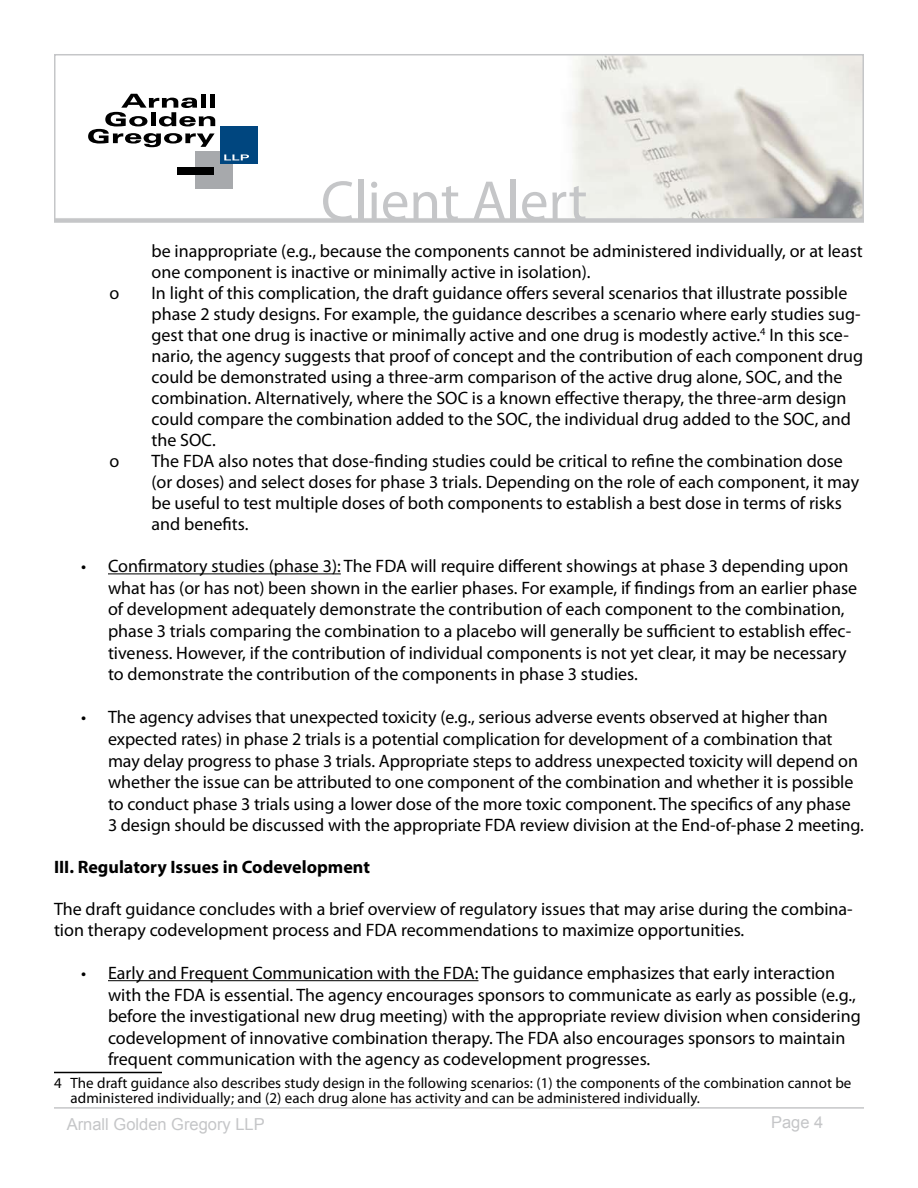
<style>
.page{position:relative;width:918px;height:1188px;background:#fff}
.page>*{position:absolute;margin:0;border:0;box-sizing:border-box;transform-origin:0 0}
.t1{font:57px "Myriad Pro";color:#c5c6c8}
.t2{font:18px/21.6px "Myriad Pro";color:#000}
.t3{font:700 18px "Myriad Pro";color:#000}
.t4{font:16.5px "Arial";color:#c5c6c8}
.t5{font:15px/15px "Myriad Pro";letter-spacing:.005em;color:#000}
</style>
<div class="page">
<hr style="left:54px;top:1107px;width:810px;height:2px;background:#c5c6c8">
<div style="left:54px;top:218px;width:810px;height:5px;background:#d3d4d5"></div>
<svg style="left:54px;top:54px;width:810px;height:168px"></svg>
<hr style="left:108px;top:573px;width:233px;height:1px;background:#000">
<hr style="left:108px;top:980px;width:370px;height:1px;background:#000">
<hr style="left:54px;top:1072px;width:108px;height:1px;background:#000">
<h1 class="t1" style="left:321px;top:166px;width:268px">Client Alert</h1>
<p class="t2" style="left:152px;top:240px;width:713px;line-height:21px">be inappropriate (e.g., because the components cannot be administered individually, or at least one component is inactive or minimally active in isolation).</p>
<p class="t2" style="left:110px;top:281px;width:11px">o</p>
<p class="t2" style="left:152px;top:282px;width:713px;line-height:21px">In light of this complication, the draft guidance offers several scenarios that illustrate possible phase 2 study designs. For example, the guidance describes a scenario where early studies sug&shy;gest that one drug is inactive or minimally active and one drug is modestly active.<sup>4</sup> In this sce&shy;nario, the agency suggests that proof of concept and the contribution of each component drug could be demonstrated using a three-arm comparison of the active drug alone, SOC, and the combination. Alternatively, where the SOC is a known effective therapy, the three-arm design could compare the combination added to the SOC, the individual drug added to the SOC, and the SOC.</p>
<p class="t2" style="left:110px;top:449px;width:11px">o</p>
<p class="t2" style="left:152px;top:450px;width:709px;line-height:21px">The FDA also notes that dose-finding studies could be critical to refine the combination dose (or doses) and select doses for phase 3 trials. Depending on the role of each component, it may be useful to test multiple doses of both components to establish a best dose in terms of risks and benefits.</p>
<p class="t2" style="left:108px;top:555px;width:751px;text-indent:-27px">• Confirmatory studies (phase 3): The FDA will require different showings at phase 3 depending upon what has (or has not) been shown in the earlier phases. For example, if findings from an earlier phase of development adequately demonstrate the contribution of each component to the combination, phase 3 trials comparing the combination to a placebo will generally be sufficient to establish effec&shy;tiveness. However, if the contribution of individual components is not yet clear, it may be necessary to demonstrate the contribution of the components in phase 3 studies.</p>
<p class="t2" style="left:108px;top:706px;width:757px;text-indent:-27px">• The agency advises that unexpected toxicity (e.g., serious adverse events observed at higher than expected rates) in phase 2 trials is a potential complication for development of a combination that may delay progress to phase 3 trials. Appropriate steps to address unexpected toxicity will depend on whether the issue can be attributed to one component of the combination and whether it is possible to conduct phase 3 trials using a lower dose of the more toxic component. The specifics of any phase 3 design should be discussed with the appropriate FDA review division at the End-of-phase 2 meeting.</p>
<p class="t3" style="left:54px;top:855px;width:317px">III. Regulatory Issues in Codevelopment</p>
<p class="t2" style="left:54px;top:898px;width:800px;line-height:21px">The draft guidance concludes with a brief overview of regulatory issues that may arise during the combina&shy;tion therapy codevelopment process and FDA recommendations to maximize opportunities.</p>
<p class="t2" style="left:108px;top:962px;width:754px;text-indent:-27px">• Early and Frequent Communication with the FDA: The guidance emphasizes that early interaction with the FDA is essential. The agency encourages sponsors to communicate as early as possible (e.g., before the investigational new drug meeting) with the appropriate review division when considering codevelopment of innovative combination therapy. The FDA also encourages sponsors to maintain frequent communication with the agency as codevelopment progresses.</p>
<p class="t5" style="left:70px;top:1075px;width:782px;text-indent:-16px">4 The draft guidance also describes study design in the following scenarios: (1) the components of the combination cannot be administered individually; and (2) each drug alone has activity and can be administered individually.</p>
<p class="t4" style="left:67px;top:1114px;width:200px">Arnall Golden Gregory LLP</p>
<p class="t4" style="left:771px;top:1111px;width:54px">Page 4</p>
</div>
